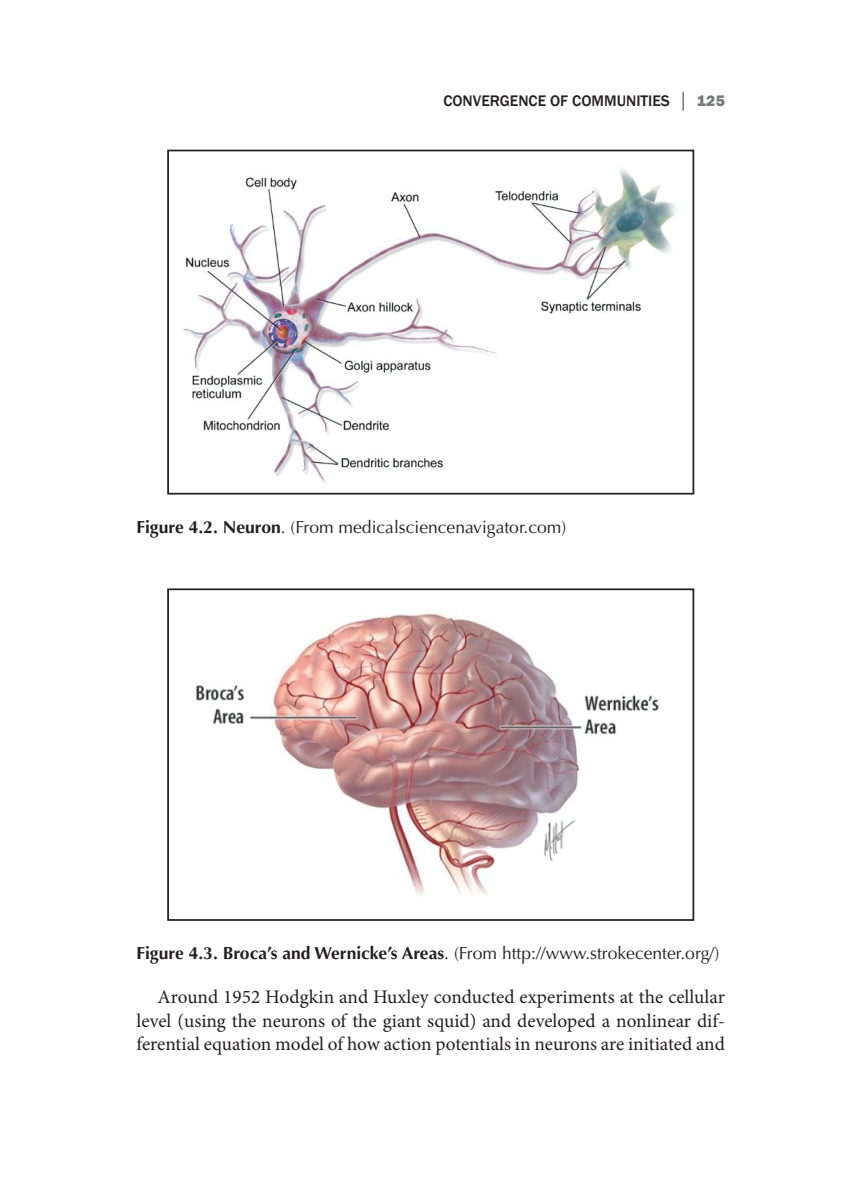
<style>
.page{position:relative;width:851px;height:1197px;background:#fff}
.page>*{position:absolute;margin:0;border:0;box-sizing:border-box;transform-origin:0 0}
.Body_Text_1{font:19.25px/23.4px "Minion Pro";letter-spacing:-.005em;color:#231f20;text-align:justify}
.figure_caption{font:700 17.5px "Optima LT Std";color:#231f20}
.figure_caption-2{font:17.5px "Optima LT Std";color:#231f20}
.t1{font:500 15.75px "Franklin Gothic";color:#231f20}
.s1{color:#636366}
.s2{font-weight:800;color:#76787b}
.s3{font-weight:700}
.s4{font-weight:400}
</style>
<div class="page">
<div style="left:167px;top:150px;width:527px;height:345px;border:2px solid #231f20"></div>
<img style="left:183px;top:168px;width:493px;height:315px">
<div style="left:167px;top:588px;width:527px;height:333px;border:2px solid #231f20"></div>
<img style="left:196px;top:613px;width:463px;height:282px">
<p class="t1" style="left:443px;top:91px;width:283px">CONVERGENCE OF COMMUNITIES <span class="s1">│</span> <span class="s2">125</span></p>
<p class="figure_caption-2" style="left:136px;top:517px;width:431px"><span class="s3">Figure 4.2. Neuron</span>. (From medicalsciencenavigator.com)</p>
<p class="figure_caption" style="left:136px;top:943px;width:584px">Figure 4.3. Broca’s and Wernicke’s Areas<span class="s4">. (From http://www.strokecenter.org/)</span></p>
<p class="Body_Text_1" style="left:136px;top:985px;width:590px;text-indent:21px">Around 1952 Hodgkin and Huxley conducted experiments at the cellular level (using the neurons of the giant squid) and developed a nonlinear dif&shy;ferential equation model of how action potentials in neurons are initiated and</p>
</div>
